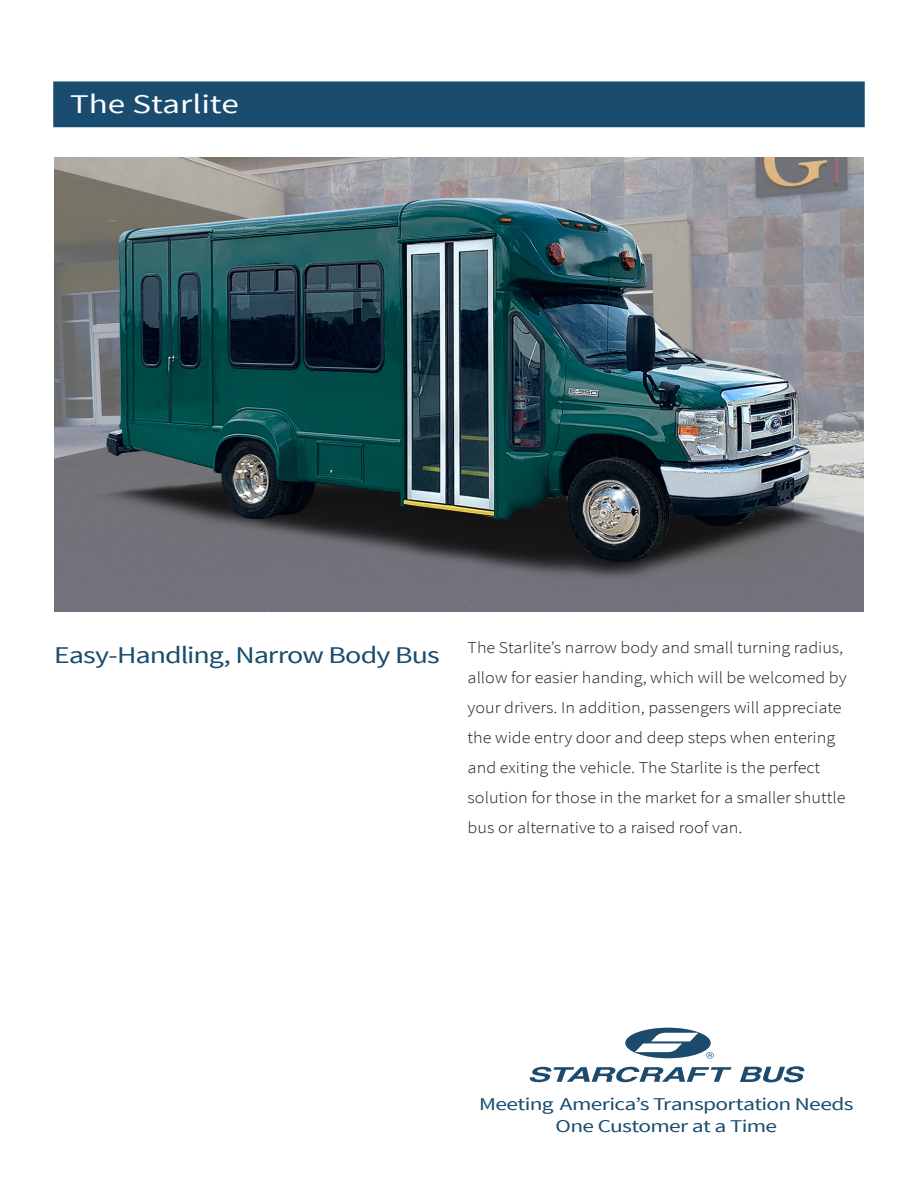
<style>
.page{position:relative;width:918px;height:1188px;background:#fff}
.page>*{position:absolute;margin:0;border:0;box-sizing:border-box;transform-origin:0 0}
.t1{font:27px "Source Sans Pro";color:#fff;scale:1.3 1}
.t2{font:24px "Source Sans Pro";letter-spacing:-.035em;color:#194c6e;scale:1.25 1}
.t3{font:18px/21.6px "Source Sans Pro";letter-spacing:-.03em;color:#194c6e;text-align:center;scale:1.3 1}
.t4{font:300 16.5px/30px "Source Sans Pro";color:#231f20;scale:1.1 1}
</style>
<div class="page">
<img style="left:54px;top:158px;width:810px;height:453px">
<svg style="left:529px;top:1067px;width:202px;height:15px"></svg>
<svg style="left:625px;top:1028px;width:89px;height:31px"></svg>
<svg style="left:740px;top:1066px;width:65px;height:16px"></svg>
<div style="left:53px;top:81px;width:812px;height:46px;background:#194c6e;border:2px solid #194c6e"></div>
<p class="t1" style="left:70px;top:87px;width:131px">The Starlite</p>
<p class="t2" style="left:54px;top:640px;width:310px">Easy-Handling, Narrow Body Bus</p>
<p class="t4" style="left:468px;top:632px;width:346px">The Starlite’s narrow body and small turning radius, allow for easier handing, which will be welcomed by your drivers. In addition, passengers will appreciate the wide entry door and deep steps when entering and exiting the vehicle. The Starlite is the perfect</p>
<p class="t4" style="left:468px;top:782px;width:345px">solution for those in the market for a smaller shuttle bus or alternative to a raised roof van.</p>
<p class="t3" style="left:479px;top:1094px;width:290px">Meeting America’s Transportation Needs<br>One Customer at a Time</p>
</div>
